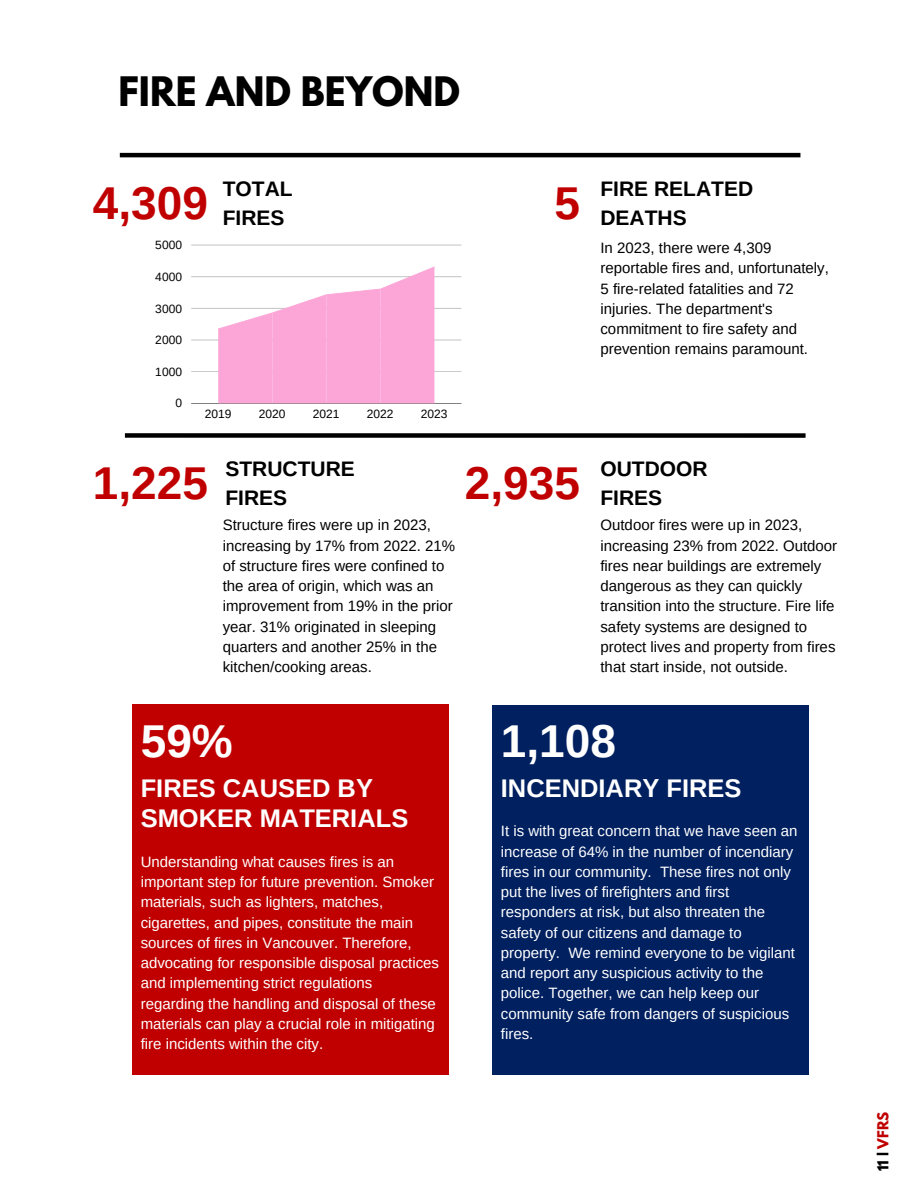
<style>
.page{position:relative;width:918px;height:1188px;background:#fff}
.page>*{position:absolute;margin:0;border:0;box-sizing:border-box;transform-origin:0 0}
.t1{font:700 46.05px "Arimo";color:#c00000}
.t2{font:700 46.05px "Arimo";color:#fff}
.t3{font:700 36px "League Spartan";color:#000}
.t4{font:700 25.5px/30.3px "Arimo";color:#fff}
.t5{font:700 21px/29.2px "Arimo";color:#000}
.t6{font:15px/20.2px "Arimo";color:#fff}
.t7{font:15px/20.2px "Arimo";color:#000}
.t8{font:700 13.5px "League Spartan";color:#c00000}
.t9{font:12px "Arimo";color:#000}
.s1{color:#000}
</style>
<div class="page">
<hr style="left:120px;top:153px;width:680px;height:4px;background:#000">
<div style="left:125px;top:433px;width:681px;height:5px;background:#000"></div>
<div style="left:492px;top:705px;width:316px;height:369px;background:#002060"></div>
<div style="left:132px;top:705px;width:317px;height:370px;background:#c00000"></div>
<hr style="left:191px;top:371px;width:270px;height:1px;background:#000">
<hr style="left:191px;top:340px;width:270px;height:1px;background:#000">
<hr style="left:191px;top:308px;width:270px;height:1px;background:#000">
<hr style="left:191px;top:276px;width:270px;height:1px;background:#000">
<hr style="left:191px;top:245px;width:270px;height:1px;background:#000">
<hr style="left:191px;top:403px;width:270px;height:1px;background:#000">
<svg style="left:218px;top:267px;width:216px;height:136px"></svg>
<h4 class="t3" style="left:119px;top:74px;width:343px">FIRE AND BEYOND</h4>
<p class="t1" style="left:93px;top:177px;width:117px">4,309</p>
<p class="t9" style="left:155px;top:238px;width:28px">5000</p>
<p class="t9" style="left:155px;top:270px;width:28px">4000</p>
<p class="t9" style="left:155px;top:302px;width:28px">3000</p>
<p class="t9" style="left:155px;top:333px;width:28px">2000</p>
<p class="t9" style="left:155px;top:365px;width:28px">1000</p>
<p class="t9" style="left:175px;top:397px;width:8px">0</p>
<h2 class="t5" style="left:223px;top:174px;width:71px">TOTAL<br>FIRES</h2>
<h1 class="t5" style="left:600px;top:174px;width:154px">FIRE RELATED<br>DEATHS</h1>
<h4 class="t7" style="left:600px;top:238px;width:230px">In 2023, there were 4,309 reportable fires and, unfortunately,<br>5 fire-related fatalities and 72 injuries. The department's commitment to fire safety and prevention remains paramount.</h4>
<p class="t1" style="left:554px;top:177px;width:27px">5</p>
<p class="t9" style="left:205px;top:407px;width:28px">2019</p>
<p class="t9" style="left:259px;top:407px;width:28px">2020</p>
<p class="t9" style="left:313px;top:407px;width:28px">2021</p>
<p class="t9" style="left:367px;top:407px;width:28px">2022</p>
<p class="t9" style="left:421px;top:407px;width:28px">2023</p>
<p class="t5" style="left:225px;top:454px;width:131px">STRUCTURE<br>FIRES</p>
<h4 class="t7" style="left:223px;top:515px;width:234px">Structure fires were up in 2023, increasing by 17% from 2022. 21% of structure fires were confined to the area of origin, which was an improvement from 19% in the prior year. 31% originated in sleeping quarters and another 25% in the kitchen/cooking areas.</h4>
<h3 class="t1" style="left:93px;top:457px;width:117px">1,225</h3>
<p class="t1" style="left:465px;top:457px;width:117px">2,935</p>
<p class="t5" style="left:600px;top:454px;width:109px">OUTDOOR<br>FIRES</p>
<h1 class="t7" style="left:600px;top:515px;width:238px">Outdoor fires were up in 2023, increasing 23% from 2022. Outdoor fires near buildings are extremely dangerous as they can quickly transition into the structure. Fire life safety systems are designed to protect lives and property from fires that start inside, not outside.</h1>
<h3 class="t2" style="left:141px;top:715px;width:94px">59%</h3>
<h3 class="t4" style="left:141px;top:773px;width:269px">FIRES CAUSED BY<br>SMOKER MATERIALS</h3>
<p class="t6" style="left:141px;top:851px;width:300px">Understanding what causes fires is an important step for future prevention. Smoker materials, such as lighters, matches, cigarettes, and pipes, constitute the main sources of fires in Vancouver. Therefore, advocating for responsible disposal practices and implementing strict regulations regarding the handling and disposal of these materials can play a crucial role in mitigating fire incidents within the city.</p>
<h4 class="t2" style="left:501px;top:715px;width:117px">1,108</h4>
<h4 class="t4" style="left:501px;top:773px;width:242px">INCENDIARY FIRES</h4>
<h1 class="t6" style="left:501px;top:821px;width:298px">It is with great concern that we have seen an increase of 64% in the number of incendiary fires in our community. These fires not only put the lives of firefighters and first responders at risk, but also threaten the safety of our citizens and damage to property. We remind everyone to be vigilant and report any suspicious activity to the police. Together, we can help keep our community safe from dangers of suspicious fires.</h1>
<h5 class="t8" style="left:876px;top:1171px;width:61px;rotate:-90deg"><span class="s1">11 l</span> VFRS</h5>
</div>
